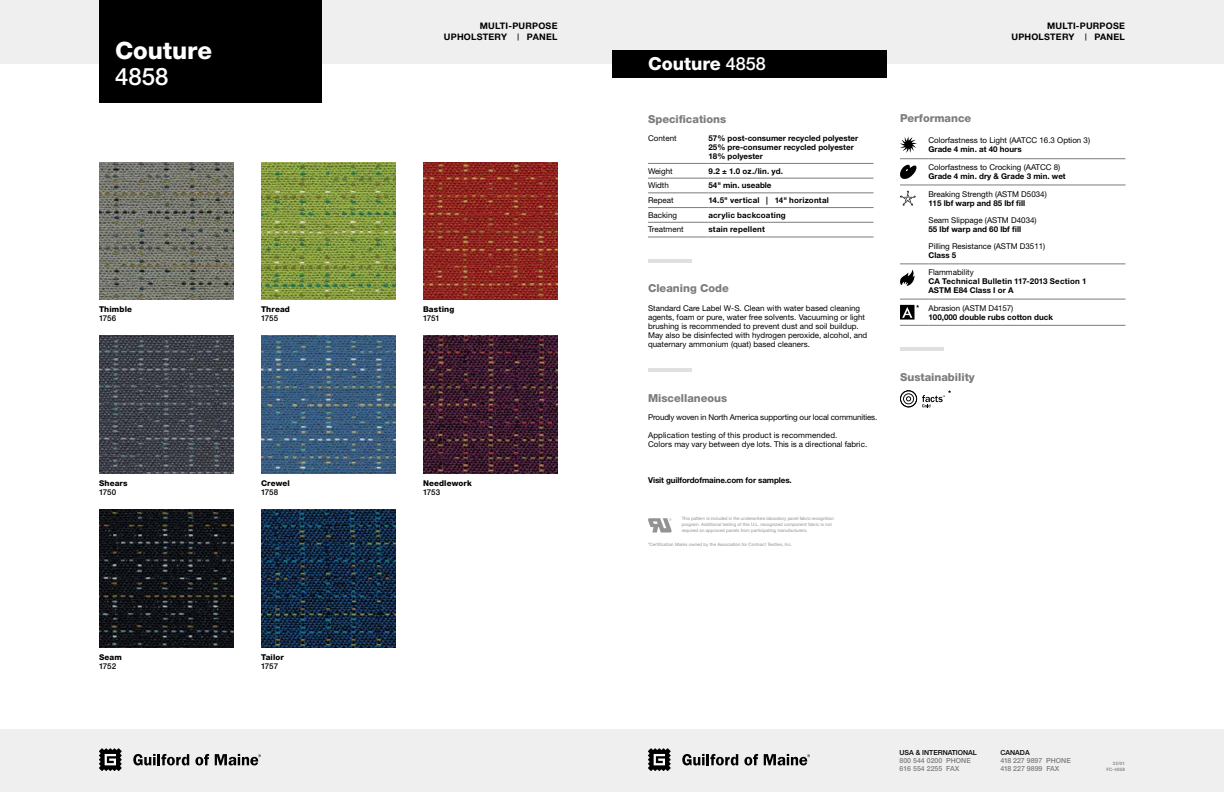
<style>
.page{position:relative;width:1224px;height:792px;background:#fff}
.page>*{position:absolute;margin:0;border:0;box-sizing:border-box;transform-origin:0 0}
.t1{font:800 24px "Helvetica Neue LT Std";color:#fff}
.t2{font:500 24px "Helvetica Neue LT Std";color:#fff}
.t3{font:800 18px "Helvetica Neue LT Std";color:#fff}
.t4{font:800 11px "Helvetica Neue LT Std";color:#7c7c7c}
.t5{font:700 9px/11px "Helvetica Neue LT Std";letter-spacing:.025em;color:#000;text-align:right}
.t6{font:8px/9px "Helvetica Neue LT Std";color:#000}
.t7{font:700 8px/9px "Helvetica Neue LT Std";color:#000}
.t8{font:700 8px/9px "Helvetica Neue LT Std";letter-spacing:.02em;color:#000}
.t9{font:800 8px "Helvetica Neue LT Std";letter-spacing:.015em;color:#000}
.t10{font:500 8px "Helvetica Neue LT Std";letter-spacing:-.015em;color:#000}
.t11{font:700 8px "Helvetica Neue LT Std";letter-spacing:.025em;color:#000}
.t12{font:500 7px/8px "Helvetica Neue LT Std";color:#7c7c7c}
.t13{font:500 7px "Helvetica Neue LT Std";color:#000}
.t14{font:4.5px/6px "Helvetica Neue LT Std";color:#939393}
.t15{font:500 4.5px/6px "Helvetica Neue LT Std";letter-spacing:.025em;color:#7c7c7c;text-align:right}
.s1{font-size:7px}
.s2{font-weight:500}
</style>
<div class="page">
<div style="left:0;top:0;width:1224px;height:63px;background:#efefef"></div>
<div style="left:0;top:729px;width:1224px;height:63px;background:#efefef"></div>
<svg style="left:133px;top:754px;width:56px;height:11px"></svg>
<svg style="left:195px;top:754px;width:14px;height:11px"></svg>
<svg style="left:215px;top:754px;width:46px;height:11px"></svg>
<svg style="left:99px;top:748px;width:23px;height:23px"></svg>
<div style="left:612px;top:50px;width:274px;height:28px;background:#000"></div>
<svg style="left:682px;top:754px;width:56px;height:11px"></svg>
<svg style="left:744px;top:754px;width:14px;height:11px"></svg>
<svg style="left:764px;top:754px;width:46px;height:11px"></svg>
<svg style="left:648px;top:748px;width:23px;height:23px"></svg>
<div style="left:99px;top:0;width:223px;height:103px;background:#000"></div>
<hr style="left:928px;top:159px;width:198px;height:1px;background:#7c7c7c">
<hr style="left:928px;top:185px;width:198px;height:1px;background:#7c7c7c">
<hr style="left:928px;top:264px;width:198px;height:1px;background:#7c7c7c">
<hr style="left:928px;top:299px;width:198px;height:1px;background:#7c7c7c">
<hr style="left:928px;top:325px;width:198px;height:1px;background:#7c7c7c">
<svg style="left:900px;top:136px;width:17px;height:17px"></svg>
<svg style="left:900px;top:159px;width:29px;height:47px"></svg>
<svg style="left:900px;top:264px;width:29px;height:22px"></svg>
<svg style="left:900px;top:299px;width:29px;height:27px"></svg>
<hr style="left:648px;top:163px;width:60px;height:1px;background:#7c7c7c">
<hr style="left:708px;top:163px;width:166px;height:1px;background:#7c7c7c">
<hr style="left:648px;top:178px;width:60px;height:1px;background:#7c7c7c">
<hr style="left:708px;top:178px;width:166px;height:1px;background:#7c7c7c">
<hr style="left:648px;top:193px;width:60px;height:1px;background:#7c7c7c">
<hr style="left:708px;top:193px;width:166px;height:1px;background:#7c7c7c">
<hr style="left:648px;top:207px;width:60px;height:1px;background:#7c7c7c">
<hr style="left:708px;top:207px;width:166px;height:1px;background:#7c7c7c">
<hr style="left:648px;top:222px;width:60px;height:1px;background:#7c7c7c">
<hr style="left:708px;top:222px;width:166px;height:1px;background:#7c7c7c">
<hr style="left:648px;top:237px;width:60px;height:1px;background:#7c7c7c">
<hr style="left:708px;top:237px;width:166px;height:1px;background:#7c7c7c">
<hr style="left:648px;top:369px;width:43px;height:3px;background:#e0e0e0">
<hr style="left:648px;top:259px;width:43px;height:3px;background:#e0e0e0">
<hr style="left:900px;top:347px;width:43px;height:4px;background:#e0e0e0">
<svg style="left:900px;top:390px;width:51px;height:17px"></svg>
<svg style="left:648px;top:518px;width:24px;height:15px"></svg>
<img style="left:99px;top:162px;width:135px;height:138px">
<img style="left:99px;top:336px;width:135px;height:138px">
<img style="left:99px;top:510px;width:135px;height:138px">
<img style="left:261px;top:162px;width:135px;height:138px">
<img style="left:261px;top:336px;width:135px;height:138px">
<img style="left:261px;top:510px;width:135px;height:138px">
<img style="left:423px;top:162px;width:135px;height:138px">
<img style="left:423px;top:336px;width:135px;height:138px">
<h1 class="t1" style="left:115px;top:36px;width:99px">Couture</h1>
<h1 class="t2" style="left:115px;top:62px;width:55px">4858</h1>
<p class="t5" style="left:444px;top:20px;width:115px">MULTI-PURPOSE<br>UPHOLSTERY <span class="s1">|</span> PANEL</p>
<h2 class="t3" style="left:648px;top:53px;width:119px">Couture <span class="s2">4858</span></h2>
<p class="t5" style="left:1011px;top:20px;width:115px">MULTI-PURPOSE<br>UPHOLSTERY <span class="s1">|</span> PANEL</p>
<p class="t9" style="left:99px;top:304px;width:35px">Thimble</p>
<p class="t10" style="left:99px;top:313px;width:19px">1756</p>
<p class="t9" style="left:261px;top:304px;width:31px">Thread</p>
<p class="t10" style="left:261px;top:313px;width:19px">1755</p>
<p class="t9" style="left:423px;top:304px;width:33px">Basting</p>
<p class="t10" style="left:423px;top:313px;width:19px">1751</p>
<h3 class="t4" style="left:648px;top:112px;width:80px">Specifications</h3>
<p class="t6" style="left:648px;top:133px;width:30px">Content</p>
<p class="t7" style="left:708px;top:133px;width:151px">57% post-consumer recycled polyester<br>25% pre-consumer recycled polyester<br>18% polyester</p>
<p class="t6" style="left:648px;top:166px;width:26px">Weight</p>
<p class="t7" style="left:708px;top:166px;width:76px">9.2 ± 1.0 oz./lin. yd.</p>
<p class="t6" style="left:648px;top:181px;width:22px">Width</p>
<p class="t7" style="left:708px;top:181px;width:65px">54" min. useable</p>
<p class="t6" style="left:648px;top:196px;width:27px">Repeat</p>
<p class="t8" style="left:708px;top:196px;width:122px">14.5" vertical | 14" horizontal</p>
<p class="t6" style="left:648px;top:210px;width:31px">Backing</p>
<p class="t8" style="left:708px;top:210px;width:79px">acrylic backcoating</p>
<p class="t6" style="left:648px;top:225px;width:37px">Treatment</p>
<p class="t11" style="left:708px;top:225px;width:58px">stain repellent</p>
<h3 class="t4" style="left:648px;top:282px;width:82px">Cleaning Code</h3>
<p class="t6" style="left:648px;top:303px;width:221px">Standard Care Label W-S. Clean with water based cleaning agents, foam or pure, water free solvents. Vacuuming or light brushing is recommended to prevent dust and soil buildup.<br>May also be disinfected with hydrogen peroxide, alcohol, and quaternary ammonium (quat) based cleaners.</p>
<h3 class="t4" style="left:900px;top:112px;width:73px">Performance</h3>
<p class="t6" style="left:928px;top:136px;width:163px">Colorfastness to Light (AATCC 16.3 Option 3)</p>
<p class="t7" style="left:928px;top:144px;width:95px">Grade 4 min. at 40 hours</p>
<p class="t6" style="left:928px;top:163px;width:133px">Colorfastness to Crocking (AATCC 8)</p>
<p class="t7" style="left:928px;top:172px;width:139px">Grade 4 min. dry &amp; Grade 3 min. wet</p>
<p class="t6" style="left:928px;top:189px;width:120px">Breaking Strength (ASTM D5034)</p>
<p class="t7" style="left:928px;top:198px;width:98px">115 lbf warp and 85 lbf fill</p>
<p class="t6" style="left:928px;top:215px;width:110px">Seam Slippage (ASTM D4034)</p>
<p class="t7" style="left:928px;top:224px;width:94px">55 lbf warp and 60 lbf fill</p>
<p class="t6" style="left:928px;top:242px;width:118px">Pilling Resistance (ASTM D3511)</p>
<p class="t7" style="left:928px;top:251px;width:29px">Class 5</p>
<p class="t6" style="left:928px;top:268px;width:47px">Flammability</p>
<p class="t8" style="left:928px;top:277px;width:160px">CA Technical Bulletin 117-2013 Section 1<br>ASTM E84 Class I or A</p>
<p class="t6" style="left:928px;top:303px;width:86px">Abrasion (ASTM D4157)</p>
<p class="t7" style="left:928px;top:312px;width:126px">100,000 double rubs cotton duck</p>
<h3 class="t4" style="left:900px;top:370px;width:76px">Sustainability</h3>
<h3 class="t4" style="left:648px;top:391px;width:81px">Miscellaneous</h3>
<p class="t9" style="left:99px;top:478px;width:30px">Shears</p>
<p class="t10" style="left:99px;top:487px;width:19px">1750</p>
<p class="t9" style="left:261px;top:478px;width:30px">Crewel</p>
<p class="t10" style="left:261px;top:487px;width:19px">1758</p>
<p class="t9" style="left:423px;top:478px;width:50px">Needlework</p>
<p class="t10" style="left:423px;top:487px;width:19px">1753</p>
<p class="t6" style="left:648px;top:413px;width:231px">Proudly woven in North America supporting our local communities.</p>
<p class="t6" style="left:648px;top:431px;width:221px">Application testing of this product is recommended.<br>Colors may vary between dye lots. This is a directional fabric.</p>
<p class="t7" style="left:648px;top:475px;width:145px">Visit guilfordofmaine.com for samples.</p>
<p class="t14" style="left:682px;top:515px;width:154px">This pattern is included in the underwriters laboratory panel fabric recognition program. Additional testing of this U.L. recognized component fabric is not required on approved panels from participating manufacturers.</p>
<p class="t14" style="left:648px;top:541px;width:146px">*Certification Marks owned by the Association for Contract Textiles, Inc.</p>
<p class="t9" style="left:99px;top:652px;width:24px">Seam</p>
<p class="t10" style="left:99px;top:661px;width:19px">1752</p>
<p class="t9" style="left:261px;top:652px;width:24px">Tailor</p>
<p class="t10" style="left:261px;top:661px;width:19px">1757</p>
<p class="t13" style="left:900px;top:748px;width:79px">USA &amp; INTERNATIONAL</p>
<p class="t12" style="left:900px;top:757px;width:73px">800 544 0200 PHONE<br>616 554 2255 FAX</p>
<p class="t13" style="left:1001px;top:748px;width:31px">CANADA</p>
<p class="t12" style="left:1001px;top:757px;width:72px">418 227 9897 PHONE<br>418 227 9899 FAX</p>
<p class="t15" style="left:1106px;top:760px;width:20px">22/01<br>FC-4858</p>
</div>
